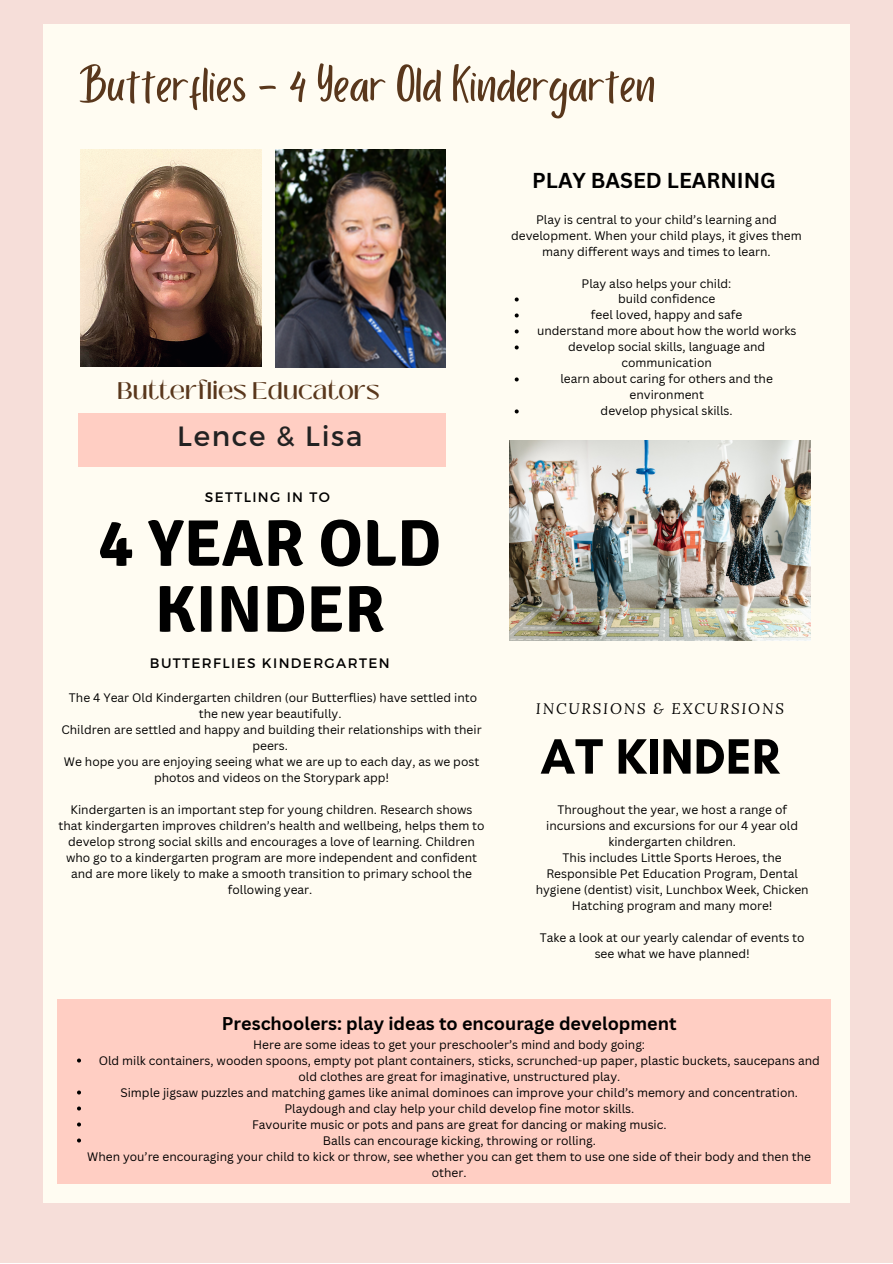
<style>
.page{position:relative;width:893px;height:1264px;background:#fff}
.page>*{position:absolute;margin:0;border:0;box-sizing:border-box;transform-origin:0 0}
.t1{font:700 65.85px/65.8px "Signika";color:#000;text-align:center}
.t2{font:53.25px "Porcelain";color:#59371c}
.t3{font:700 50.55px "Glacial Indifference";color:#000}
.t4{font:27.9px "Montserrat";letter-spacing:.06em;color:#222}
.t5{font:500 24px "Black Mango";color:#59371c}
.t6{font:700 21px "Canva Sans";color:#000}
.t7{font:700 18px "Canva Sans";color:#000}
.t8{font:italic 15.15px "Lora";letter-spacing:.12em;color:#000}
.t9{font:13.8px "Montserrat";letter-spacing:.1em;color:#000}
.t10{font:12px/16px "Canva Sans";color:#000;text-align:center}
</style>
<div class="page">
<div style="left:0;top:0;width:892px;height:1262px;background:#f6ded9"></div>
<div style="left:43px;top:25px;width:806px;height:1177px;background:#fffcf2"></div>
<div style="left:78px;top:413px;width:367px;height:53px;background:#ffcec3"></div>
<img style="left:509px;top:440px;width:301px;height:200px">
<img style="left:276px;top:149px;width:169px;height:218px">
<img style="left:81px;top:149px;width:181px;height:217px">
<div style="left:58px;top:999px;width:773px;height:185px;background:#ffcec3"></div>
<svg style="left:77px;top:1058px;width:4px;height:4px"></svg>
<svg style="left:77px;top:1090px;width:4px;height:4px"></svg>
<svg style="left:77px;top:1106px;width:4px;height:4px"></svg>
<svg style="left:77px;top:1122px;width:4px;height:4px"></svg>
<svg style="left:77px;top:1138px;width:4px;height:4px"></svg>
<svg style="left:514px;top:297px;width:4px;height:4px"></svg>
<svg style="left:514px;top:313px;width:4px;height:4px"></svg>
<svg style="left:514px;top:329px;width:4px;height:4px"></svg>
<svg style="left:514px;top:345px;width:4px;height:4px"></svg>
<svg style="left:514px;top:377px;width:4px;height:4px"></svg>
<svg style="left:514px;top:409px;width:4px;height:4px"></svg>
<h2 class="t2" style="left:79px;top:56px;width:578px">Butterflies - 4 Year Old Kindergarten</h2>
<h3 class="t5" style="left:117px;top:373px;width:264px">Butterflies Educators</h3>
<h3 class="t4" style="left:177px;top:417px;width:187px">Lence &amp; Lisa</h3>
<p class="t9" style="left:205px;top:488px;width:127px">SETTLING IN TO</p>
<h1 class="t1" style="left:99px;top:511px;width:344px">4 YEAR OLD<br>KINDER</h1>
<p class="t9" style="left:150px;top:654px;width:241px">BUTTERFLIES KINDERGARTEN</p>
<p class="t10" style="left:61px;top:689px;width:421px">The 4 Year Old Kindergarten children (our Butterflies) have settled into the new year beautifully.<br>Children are settled and happy and building their relationships with their peers.<br>We hope you are enjoying seeing what we are up to each day, as we post photos and videos on the Storypark app!</p>
<p class="t10" style="left:58px;top:801px;width:427px">Kindergarten is an important step for young children. Research shows that kindergarten improves children’s health and wellbeing, helps them to develop strong social skills and encourages a love of learning. Children who go to a kindergarten program are more independent and confident and are more likely to make a smooth transition to primary school the following year.</p>
<h3 class="t6" style="left:532px;top:165px;width:245px">PLAY BASED LEARNING</h3>
<p class="t10" style="left:511px;top:211px;width:292px">Play is central to your child’s learning and development. When your child plays, it gives them many different ways and times to learn.</p>
<p class="t10" style="left:581px;top:275px;width:151px">Play also helps your child:</p>
<p class="t10" style="left:537px;top:291px;width:261px">build confidence<br>feel loved, happy and safe<br>understand more about how the world works develop social skills, language and communication<br>learn about caring for others and the environment<br>develop physical skills.</p>
<p class="t8" style="left:536px;top:698px;width:249px">INCURSIONS &amp; EXCURSIONS</p>
<h3 class="t3" style="left:540px;top:725px;width:240px">AT KINDER</h3>
<p class="t10" style="left:535px;top:801px;width:274px">Throughout the year, we host a range of incursions and excursions for our 4 year old kindergarten children.<br>This includes Little Sports Heroes, the Responsible Pet Education Program, Dental hygiene (dentist) visit, Lunchbox Week, Chicken Hatching program and many more!</p>
<p class="t10" style="left:539px;top:929px;width:266px">Take a look at our yearly calendar of events to see what we have planned!</p>
<h3 class="t7" style="left:222px;top:1010px;width:456px">Preschoolers: play ideas to encourage development</h3>
<p class="t10" style="left:253px;top:1035px;width:393px">Here are some ideas to get your preschooler’s mind and body going:</p>
<p class="t10" style="left:99px;top:1051px;width:722px">Old milk containers, wooden spoons, empty pot plant containers, sticks, scrunched-up paper, plastic buckets, saucepans and old clothes are great for imaginative, unstructured play.<br>Simple jigsaw puzzles and matching games like animal dominoes can improve your child’s memory and concentration.<br>Playdough and clay help your child develop fine motor skills.<br>Favourite music or pots and pans are great for dancing or making music.<br>Balls can encourage kicking, throwing or rolling.</p>
<p class="t10" style="left:87px;top:1147px;width:725px">When you’re encouraging your child to kick or throw, see whether you can get them to use one side of their body and then the other.</p>
</div>
